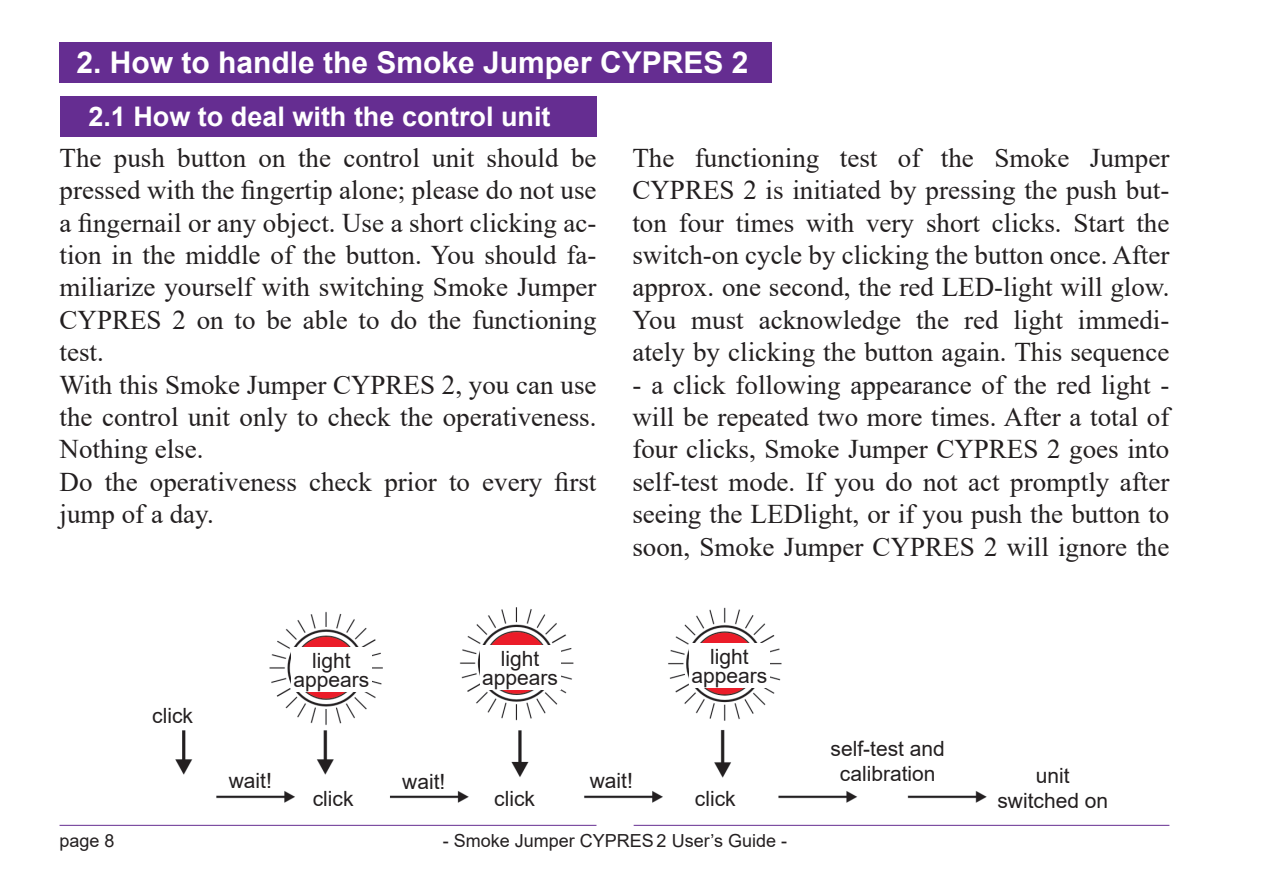
<style>
.page{position:relative;width:1263px;height:893px;background:#fff}
.page>*{position:absolute;margin:0;border:0;box-sizing:border-box;transform-origin:0 0}
.t1{font:700 30px "Arial";color:#fff}
.t2{font:27px/32.4px "Times New Roman";color:#231f20;text-align:justify}
.t3{font:700 27px "Arial";color:#fff}
.t4{font:21px/18.9px "Arial";color:#231f20;text-align:center}
.t5{font:18px "Arial";color:#231f20}
</style>
<div class="page">
<hr style="left:634px;top:825px;width:535px;height:1px;background:#652d91">
<hr style="left:60px;top:825px;width:536px;height:1px;background:#652d91">
<div style="left:60px;top:43px;width:712px;height:40px;background:#652d91"></div>
<img style="left:175px;top:607px;width:812px;height:196px">
<div style="left:291px;top:647px;width:81px;height:44px;background:#fff"></div>
<div style="left:480px;top:646px;width:80px;height:44px;background:#fff"></div>
<div style="left:689px;top:643px;width:81px;height:44px;background:#fff"></div>
<div style="left:60px;top:96px;width:536px;height:40px;background:#652d91"></div>
<p class="t1" style="left:76px;top:41px;width:673px">2. How to handle the Smoke Jumper CYPRES 2</p>
<p class="t3" style="left:88px;top:98px;width:464px">2.1 How to deal with the control unit</p>
<p class="t2" style="left:632px;top:141px;width:538px">The functioning test of the Smoke Jumper CYPRES 2 is initiated by pressing the push but&shy;ton four times with very short clicks. Start the switch-on cycle by clicking the button once. After approx. one second, the red LED-light will glow.<br>You must acknowledge the red light immedi&shy;ately by clicking the button again. This sequence</p>
<p class="t2" style="left:632px;top:367px;width:538px">- a click following appearance of the red light - will be repeated two more times. After a total of four clicks, Smoke Jumper CYPRES 2 goes into self-test mode. If you do not act promptly after seeing the LEDlight, or if you push the button to soon, Smoke Jumper CYPRES 2 will ignore the</p>
<p class="t2" style="left:60px;top:141px;width:538px;text-align:left">The push button on the control unit should be pressed with the fingertip alone; please do not use a fingernail or any object. Use a short clicking ac&shy;tion in the middle of the button. You should fa&shy;miliarize yourself with switching Smoke Jumper CYPRES 2 on to be able to do the functioning test.<br>With this Smoke Jumper CYPRES 2, you can use the control unit only to check the operativeness.<br>Nothing else.<br>Do the operativeness check prior to every first jump of a day.</p>
<p class="t4" style="left:152px;top:706px;width:42px">click</p>
<p class="t4" style="left:229px;top:771px;width:45px">wait!</p>
<p class="t4" style="left:293px;top:651px;width:77px">light appears</p>
<p class="t4" style="left:482px;top:649px;width:77px">light appears</p>
<p class="t4" style="left:691px;top:647px;width:77px">light appears</p>
<p class="t4" style="left:402px;top:772px;width:45px">wait!</p>
<p class="t4" style="left:590px;top:771px;width:45px">wait!</p>
<p class="t4" style="left:313px;top:789px;width:42px">click</p>
<p class="t4" style="left:494px;top:789px;width:42px">click</p>
<p class="t4" style="left:830px;top:736px;width:116px;line-height:25.2px">self-test and calibration</p>
<p class="t4" style="left:1036px;top:766px;width:35px">unit</p>
<p class="t4" style="left:695px;top:789px;width:42px">click</p>
<p class="t4" style="left:997px;top:791px;width:112px">switched on</p>
<p class="t5" style="left:60px;top:828px;width:57px">page 8</p>
<p class="t5" style="left:443px;top:828px;width:346px">- Smoke Jumper CYPRES 2 User’s Guide -</p>
</div>
